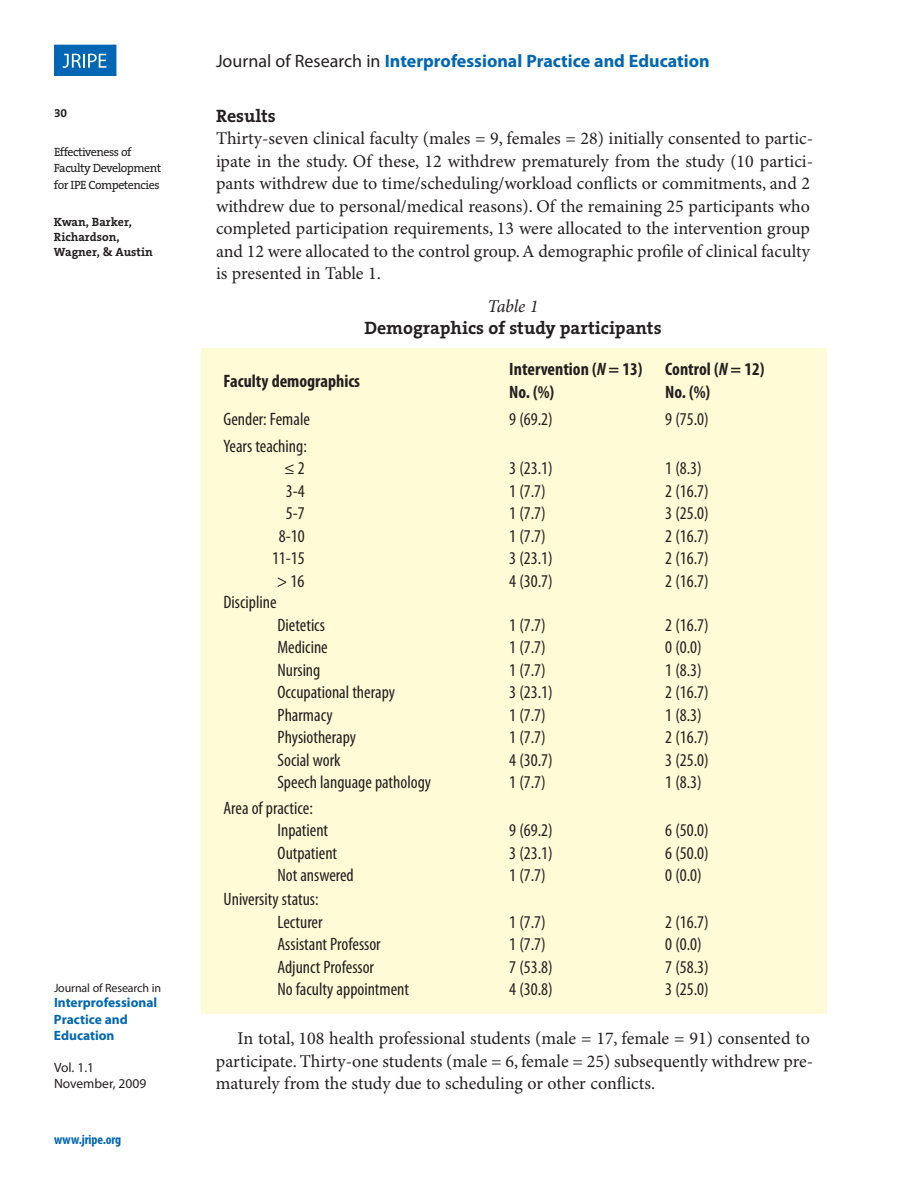
<style>
.page{position:relative;width:918px;height:1188px;background:#fff}
.page>*{position:absolute;margin:0;border:0;box-sizing:border-box;transform-origin:0 0}
.t1{font:18px/22.5px "Minion Pro";color:#231f20}
.t2{font:condensed 18px/22.5px "Myriad Pro";color:#231f20}
.t3{font:700 condensed 18px/22.5px "Myriad Pro";color:#231f20}
.t4{font:700 18px "Myriad Pro";color:#0166b3}
.t5{font:700 18px "The Serif B7";color:#231f20}
.t6{font:italic 18px "Minion Pro";letter-spacing:-.015em;color:#231f20}
.t7{font:700 13.5px/16.2px "Myriad Pro";color:#0166b3}
.t8{font:13.5px/16.2px "Myriad Pro";color:#231f20}
.t9{font:700 condensed 13.5px "Myriad Pro";letter-spacing:-.01em;color:#0166b3}
.t10{font:12px/16.5px "The Serif B5 Plain";letter-spacing:-.04em;color:#231f20}
.t11{font:700 12px/15px "The Serif B7";color:#231f20}
.t12{font:12px "Myriad Pro";letter-spacing:-.01em;color:#231f20}
.s1{font-weight:400;color:#231f20}
.s2{font-style:italic}
</style>
<div class="page">
<div style="left:201px;top:349px;width:626px;height:665px;background:#fffbd6"></div>
<svg style="left:54px;top:44px;width:62px;height:31px"></svg>
<div style="left:55px;top:45px;width:61px;height:30px;background:#0166b3"></div>
<svg style="left:63px;top:54px;width:44px;height:14px"></svg>
<p class="t11" style="left:54px;top:106px;width:14px">30</p>
<p class="t10" style="left:54px;top:144px;width:109px">Effectiveness of<br>Faculty Development for IPE Competencies</p>
<p class="t11" style="left:54px;top:215px;width:100px">Kwan, Barker,<br>Richardson,<br>Wagner, &amp; Austin</p>
<p class="t12" style="left:54px;top:983px;width:109px">Journal of Research in</p>
<p class="t7" style="left:54px;top:996px;width:105px">Interprofessional<br>Practice and<br>Education</p>
<p class="t8" style="left:54px;top:1061px;width:94px">Vol. 1.1<br>November, 2009</p>
<p class="t9" style="left:54px;top:1135px;width:69px">www.jripe.org</p>
<p class="t4" style="left:216px;top:54px;width:495px"><span class="s1">Journal of Research in</span> Interprofessional Practice and Education</p>
<p class="t5" style="left:216px;top:106px;width:61px">Results</p>
<p class="t1" style="left:216px;top:129px;width:599px">Thirty-seven clinical faculty (males = 9, females = 28) initially consented to partic&shy;ipate in the study. Of these, 12 withdrew prematurely from the study (10 partici&shy;pants withdrew due to time/scheduling/workload conflicts or commitments, and 2 withdrew due to personal/medical reasons). Of the remaining 25 participants who completed participation requirements, 13 were allocated to the intervention group and 12 were allocated to the control group.A demographic profile of clinical faculty is presented in Table 1.</p>
<p class="t6" style="left:488px;top:299px;width:52px">Table 1</p>
<p class="t5" style="left:364px;top:319px;width:299px">Demographics of study participants</p>
<p class="t3" style="left:224px;top:371px;width:138px">Faculty demographics</p>
<p class="t3" style="left:509px;top:360px;width:135px">Intervention (<span class="s2">N</span> = 13)<br>No. (%)</p>
<p class="t3" style="left:665px;top:360px;width:101px">Control (<span class="s2">N</span> = 12)<br>No. (%)</p>
<p class="t2" style="left:223px;top:410px;width:88px">Gender: Female</p>
<p class="t2" style="left:509px;top:410px;width:45px">9 (69.2)</p>
<p class="t2" style="left:665px;top:410px;width:45px">9 (75.0)</p>
<p class="t2" style="left:224px;top:436px;width:85px;text-align:right">Years teaching: ≤2<br>3-4<br>5-7<br>8-10<br>11-15<br>&gt;16</p>
<p class="t2" style="left:509px;top:458px;width:45px">3 (23.1)<br>1 (7.7)<br>1 (7.7)<br>1 (7.7)<br>3 (23.1)<br>4 (30.7)</p>
<p class="t2" style="left:665px;top:458px;width:45px">1 (8.3)<br>2 (16.7)<br>3 (25.0)<br>2 (16.7)<br>2 (16.7)<br>2 (16.7)</p>
<p class="t2" style="left:224px;top:593px;width:55px">Discipline</p>
<p class="t2" style="left:278px;top:615px;width:155px">Dietetics<br>Medicine<br>Nursing<br>Occupational therapy<br>Pharmacy<br>Physiotherapy<br>Social work<br>Speech language pathology</p>
<p class="t2" style="left:509px;top:615px;width:45px">1 (7.7)<br>1 (7.7)<br>1 (7.7)<br>3 (23.1)<br>1 (7.7)<br>1 (7.7)<br>4 (30.7)<br>1 (7.7)</p>
<p class="t2" style="left:665px;top:615px;width:45px">2 (16.7)<br>0 (0.0)<br>1 (8.3)<br>2 (16.7)<br>1 (8.3)<br>2 (16.7)<br>3 (25.0)<br>1 (8.3)</p>
<p class="t2" style="left:278px;top:798px;width:78px;text-indent:-54px">Area of practice:<br>Inpatient<br>Outpatient<br>Not answered</p>
<p class="t2" style="left:509px;top:820px;width:45px;text-align:justify">9 (69.2)<br>3 (23.1)<br>1 (7.7)</p>
<p class="t2" style="left:665px;top:820px;width:45px;text-align:justify">6 (50.0)<br>6 (50.0)<br>0 (0.0)</p>
<p class="t2" style="left:278px;top:890px;width:133px;text-indent:-54px">University status:<br>Lecturer<br>Assistant Professor<br>Adjunct Professor<br>No faculty appointment</p>
<p class="t2" style="left:509px;top:912px;width:45px">1 (7.7)<br>1 (7.7)<br>7 (53.8)<br>4 (30.8)</p>
<p class="t2" style="left:665px;top:912px;width:45px">2 (16.7)<br>0 (0.0)<br>7 (58.3)<br>3 (25.0)</p>
<p class="t1" style="left:216px;top:1029px;width:599px;text-indent:22px">In total, 108 health professional students (male = 17, female = 91) consented to participate. Thirty-one students (male = 6, female = 25) subsequently withdrew pre&shy;maturely from the study due to scheduling or other conflicts.</p>
</div>
